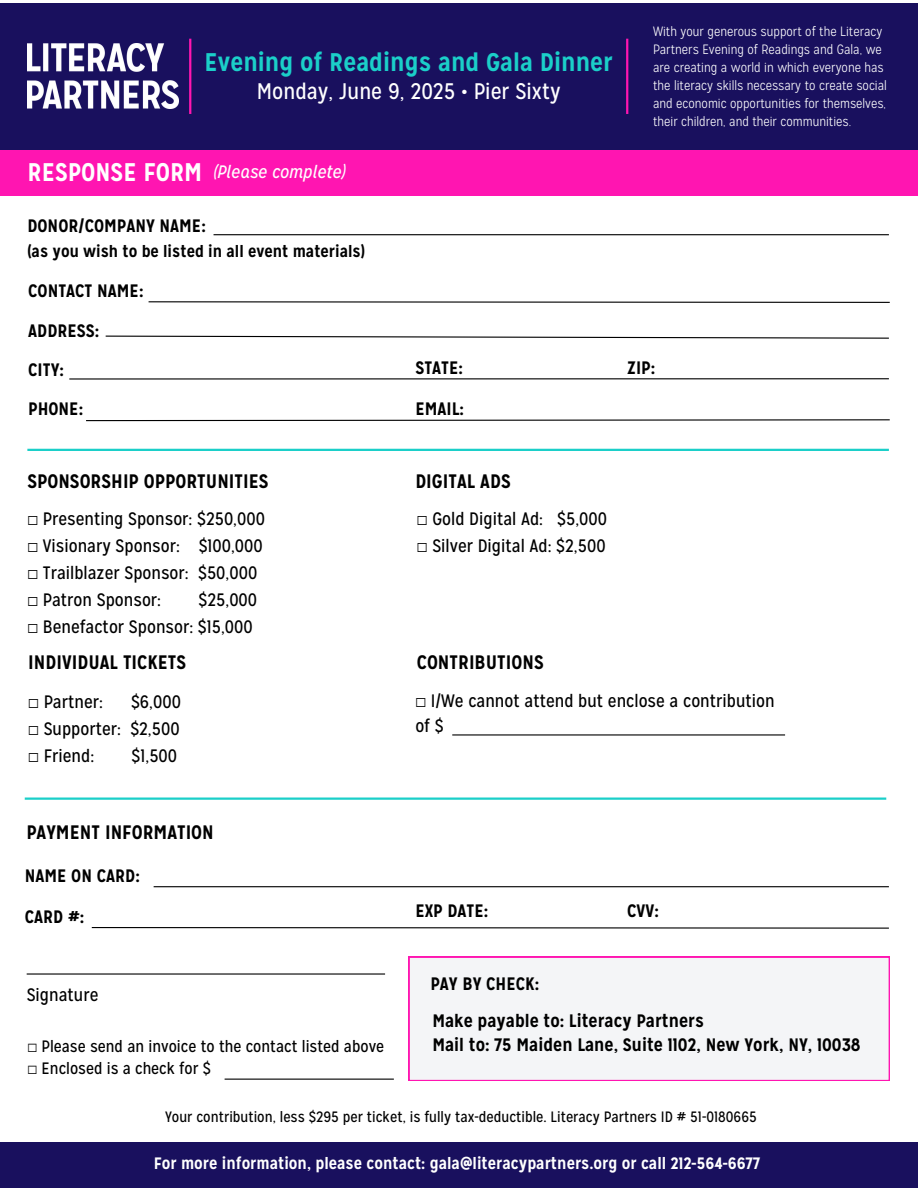
<style>
.page{position:relative;width:918px;height:1188px;background:#fff}
.page>*{position:absolute;margin:0;border:0;box-sizing:border-box;transform-origin:0 0}
.t1{font:700 25.5px "Mission Gothic";color:#1bcfc9}
.t2{font:700 25.5px "Mission Gothic";color:#fff}
.t3{font:22.5px "Mission Gothic";color:#fff}
.t4{font:700 19.5px "Mission Gothic";color:#000}
.t5{font:18px/27px "Mission Gothic";color:#000}
.t6{font:700 18px/24.8px "Mission Gothic";color:#000}
.t7{font:italic 18px "Mission Gothic";color:#fff}
.t8{font:700 16.5px "Mission Gothic";color:#fff}
.t9{font:16.5px/22.5px "Mission Gothic";color:#000}
.t10{font:700 16.5px "Mission Gothic";color:#000}
.t11{font:15px "Mission Gothic";color:#000}
.t12{font:300 13.5px/18px "Mission Gothic";color:#fff}
.s1{font-family:"Free Mono"}
</style>
<div class="page">
<div style="left:0;top:3px;width:918px;height:147px;background:#19105e"></div>
<img style="left:27px;top:43px;width:151px;height:66px">
<hr style="left:189px;top:39px;width:2px;height:75px;background:#ff15b1">
<hr style="left:626px;top:39px;width:2px;height:75px;background:#ff15b1">
<div style="left:0;top:150px;width:918px;height:46px;background:#ff15b1"></div>
<hr style="left:214px;top:234px;width:675px;height:1px;background:#000">
<hr style="left:27px;top:449px;width:862px;height:2px;background:#1bcfc9">
<hr style="left:69px;top:378px;width:820px;height:2px;background:#000">
<svg style="left:148px;top:301px;width:742px;height:2px"></svg>
<svg style="left:105px;top:335px;width:784px;height:4px"></svg>
<svg style="left:86px;top:419px;width:804px;height:3px"></svg>
<hr style="left:25px;top:798px;width:861px;height:2px;background:#1bcfc9">
<hr style="left:452px;top:734px;width:333px;height:2px;background:#000">
<hr style="left:154px;top:886px;width:735px;height:1px;background:#000">
<svg style="left:91px;top:927px;width:798px;height:2px;background:#6f6f6f"></svg>
<hr style="left:27px;top:973px;width:358px;height:2px;background:#000">
<div style="left:409px;top:957px;width:481px;height:124px;background:#f4f5f7"></div>
<div style="left:0;top:1142px;width:918px;height:46px;background:#19105e"></div>
<hr style="left:225px;top:1079px;width:169px;height:1px;background:#000">
<p class="t1" style="left:205px;top:46px;width:410px">Evening of Readings and Gala Dinner</p>
<p class="t3" style="left:257px;top:77px;width:305px">Monday, June 9, 2025 • Pier Sixty</p>
<p class="t2" style="left:27px;top:156px;width:176px">RESPONSE FORM</p>
<p class="t6" style="left:27px;top:214px;width:180px">DONOR/COMPANY NAME:</p>
<h1 class="t7" style="left:213px;top:160px;width:134px">(Please complete)</h1>
<p class="t10" style="left:27px;top:240px;width:339px">(as you wish to be listed in all event materials)</p>
<h3 class="t6" style="left:28px;top:279px;width:117px">CONTACT NAME:</h3>
<p class="t6" style="left:28px;top:318px;width:73px">ADDRESS:</p>
<h5 class="t6" style="left:28px;top:357px;width:37px">CITY:</h5>
<h3 class="t6" style="left:415px;top:356px;width:49px">STATE:</h3>
<p class="t6" style="left:28px;top:396px;width:56px">PHONE:</p>
<h3 class="t6" style="left:415px;top:396px;width:50px">EMAIL:</h3>
<h2 class="t12" style="left:653px;top:22px;width:235px">With your generous support of the Literacy Partners Evening of Readings and Gala, we are creating a world in which everyone has the literacy skills necessary to create social and economic opportunities for themselves, their children, and their communities.</h2>
<h4 class="t6" style="left:627px;top:355px;width:30px">ZIP:</h4>
<h3 class="t4" style="left:27px;top:468px;width:243px">SPONSORSHIP OPPORTUNITIES</h3>
<h3 class="t4" style="left:415px;top:468px;width:97px">DIGITAL ADS</h3>
<h3 class="t5" style="left:27px;top:505px;width:239px"><span class="s1">☐</span> Presenting Sponsor: $250,000 <span class="s1">☐</span> Visionary Sponsor: $100,000 <span class="s1">☐</span> Trailblazer Sponsor: $50,000 <span class="s1">☐</span> Patron Sponsor:</h3>
<h3 class="t5" style="left:27px;top:586px;width:231px;text-align:right">$25,000<br><span class="s1">☐</span> Benefactor Sponsor: $15,000</h3>
<p class="t5" style="left:417px;top:505px;width:192px"><span class="s1">☐</span> Gold Digital Ad: $5,000 <span class="s1">☐</span> Silver Digital Ad: $2,500</p>
<h3 class="t4" style="left:28px;top:649px;width:160px">INDIVIDUAL TICKETS</h3>
<p class="t4" style="left:417px;top:649px;width:128px">CONTRIBUTIONS</p>
<h3 class="t5" style="left:28px;top:688px;width:154px;text-align:justify;text-indent:103px">$6,000 <span class="s1">☐</span> Supporter: $2,500 <span class="s1">☐</span> Friend:</h3>
<h3 class="t5" style="left:28px;top:688px;width:76px"><span class="s1">☐</span> Partner:</h3>
<h3 class="t5" style="left:132px;top:742px;width:47px">$1,500</h3>
<h4 class="t4" style="left:26px;top:820px;width:189px">PAYMENT INFORMATION</h4>
<h4 class="t6" style="left:25px;top:863px;width:117px">NAME ON CARD:</h4>
<h3 class="t6" style="left:25px;top:904px;width:61px">CARD #:</h3>
<h3 class="t5" style="left:27px;top:981px;width:73px">Signature</h3>
<h4 class="t9" style="left:27px;top:1034px;width:358px"><span class="s1">☐</span> Please send an invoice to the contact listed above <span class="s1">☐</span> Enclosed is a check for $</h4>
<p class="t5" style="left:415px;top:689px;width:361px;line-height:24.8px"><span class="s1">☐</span> I/We cannot attend but enclose a contribution of $</p>
<h3 class="t6" style="left:415px;top:898px;width:75px">EXP DATE:</h3>
<h3 class="t6" style="left:627px;top:898px;width:33px">CVV:</h3>
<p class="t6" style="left:430px;top:971px;width:110px">PAY BY CHECK:</p>
<h4 class="t6" style="left:432px;top:1008px;width:430px">Make payable to: Literacy Partners<br>Mail to: 75 Maiden Lane, Suite 1102, New York, NY, 10038</h4>
<p class="t11" style="left:165px;top:1107px;width:593px">Your contribution, less $295 per ticket, is fully tax-deductible. Literacy Partners ID # 51-0180665</p>
<p class="t8" style="left:154px;top:1152px;width:607px">For more information, please contact: gala@literacypartners.org or call 212-564-6677</p>
</div>
